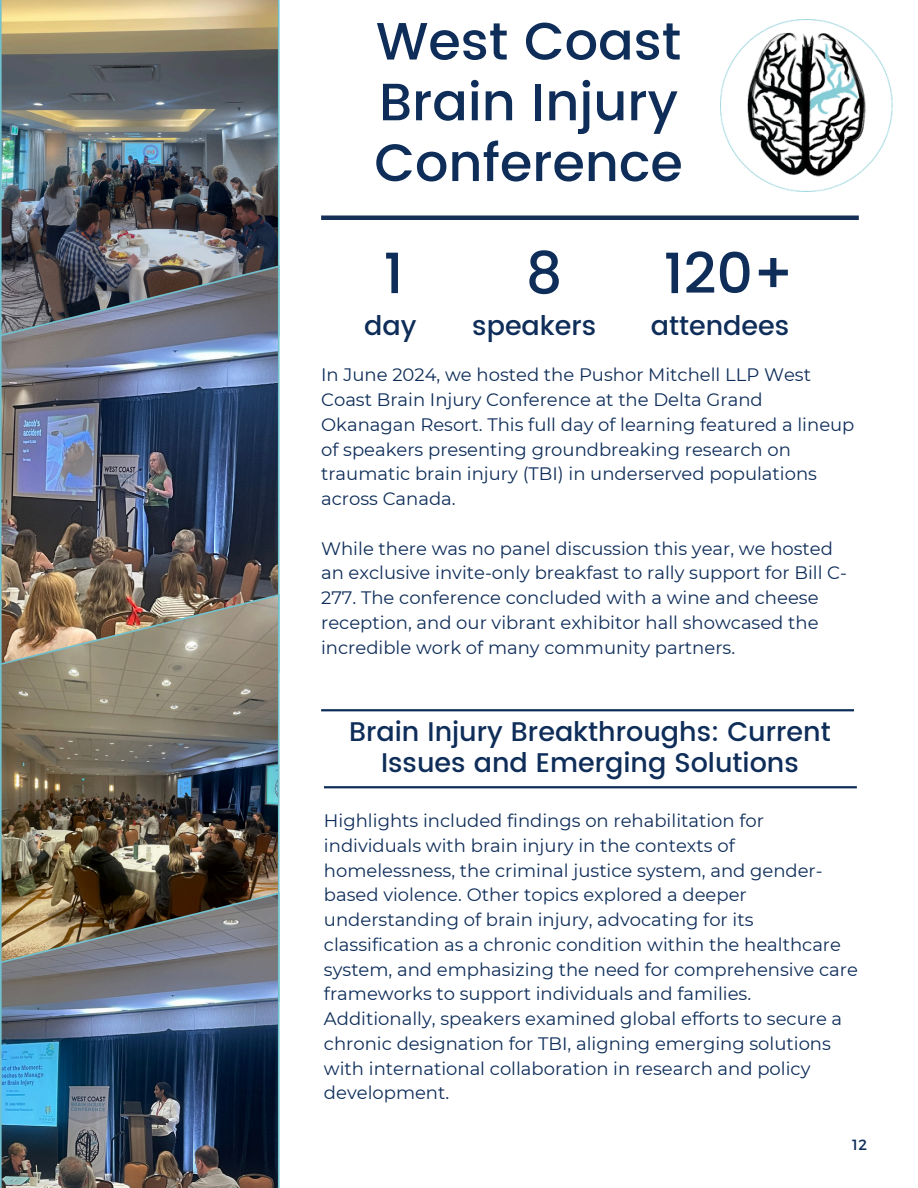
<style>
.page{position:relative;width:918px;height:1188px;background:#fff}
.page>*{position:absolute;margin:0;border:0;box-sizing:border-box;transform-origin:0 0}
.t1{font:500 57px "Poppins";color:#0e2d59}
.t2{font:500 52.5px/60.8px "Poppins";color:#0e2d59;text-align:justify}
.t3{font:500 27px/31.5px "Poppins";color:#0e2d59;text-align:center}
.t4{font:18px/24.8px "Montserrat";color:#0e2d59}
.t5{font:14.85px "Montserrat";color:#0e2d59}
</style>
<div class="page">
<img style="left:720px;top:20px;width:173px;height:172px">
<img style="left:0;top:0;width:280px;height:265px">
<img style="left:0;top:265px;width:280px;height:329px">
<img style="left:0;top:594px;width:280px;height:298px">
<img style="left:0;top:892px;width:280px;height:296px">
<div style="left:321px;top:215px;width:538px;height:5px;background:#162f56"></div>
<hr style="left:321px;top:709px;width:533px;height:2px;background:#0e2d59">
<hr style="left:324px;top:786px;width:533px;height:2px;background:#0e2d59">
<p class="t2" style="left:374px;top:11px;width:310px">West Coast Brain Injury Conference</p>
<h2 class="t1" style="left:526px;top:240px;width:38px">8</h2>
<p class="t3" style="left:472px;top:310px;width:126px">speakers</p>
<p class="t4" style="left:321px;top:362px;width:535px">In June 2024, we hosted the Pushor Mitchell LLP West Coast Brain Injury Conference at the Delta Grand Okanagan Resort. This full day of learning featured a lineup of speakers presenting groundbreaking research on traumatic brain injury (TBI) in underserved populations across Canada.</p>
<p class="t4" style="left:321px;top:536px;width:527px">While there was no panel discussion this year, we hosted an exclusive invite-only breakfast to rally support for Bill C-277. The conference concluded with a wine and cheese reception, and our vibrant exhibitor hall showcased the incredible work of many community partners.</p>
<h2 class="t1" style="left:664px;top:240px;width:132px">120+</h2>
<p class="t3" style="left:651px;top:310px;width:140px">attendees</p>
<h2 class="t1" style="left:384px;top:240px;width:21px">1</h2>
<h1 class="t3" style="left:364px;top:310px;width:54px">day</h1>
<p class="t3" style="left:349px;top:716px;width:483px">Brain Injury Breakthroughs: Current<br>Issues and Emerging Solutions</p>
<p class="t4" style="left:324px;top:808px;width:535px">Highlights included findings on rehabilitation for individuals with brain injury in the contexts of homelessness, the criminal justice system, and gender&shy;based violence. Other topics explored a deeper understanding of brain injury, advocating for its classification as a chronic condition within the healthcare system, and emphasizing the need for comprehensive care frameworks to support individuals and families.<br>Additionally, speakers examined global efforts to secure a chronic designation for TBI, aligning emerging solutions with international collaboration in research and policy development.</p>
<h2 class="t5" style="left:852px;top:1135px;width:17px">12</h2>
</div>
